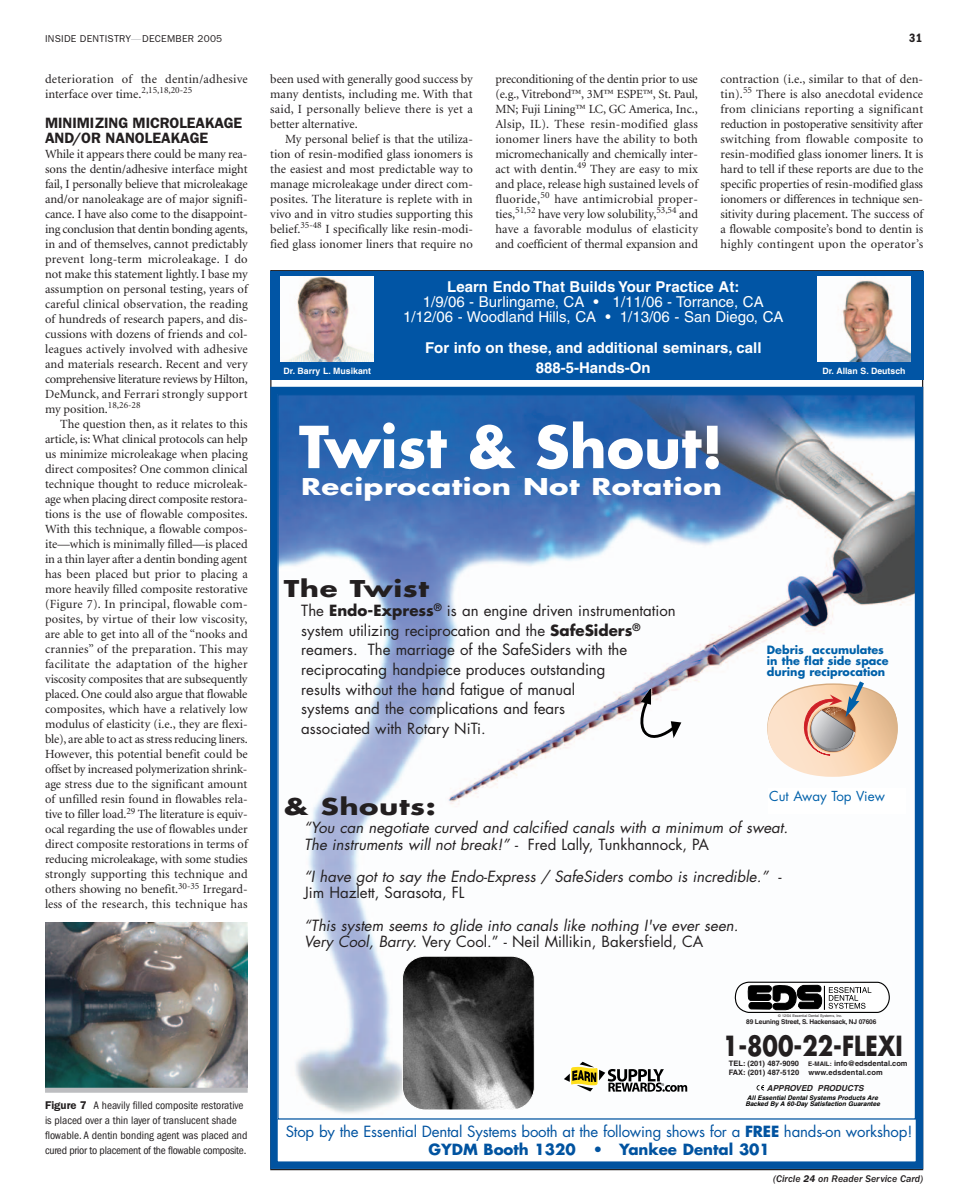
<style>
.page{position:relative;width:957px;height:1204px;background:#fff}
.page>*{position:absolute;margin:0;border:0;box-sizing:border-box;transform-origin:0 0}
.t1{font:56.25px "Futura Bold+YCDFPC";color:#fff}
.t2{font:27px "Futura Bold+YCDFPC";color:#231f20;scale:.83 1}
.t3{font:22.5px "Futura Bold+YCDFPC";color:#fff;scale:1.3 1}
.t4{font:22.5px "Futura Bold+YCDFPC";letter-spacing:.02em;color:#231f20;scale:1.3 1}
.t5{font:15px/19.8px "Futura Book+EUBGOO";color:#231f20}
.t6{font:15px/16.2px "Futura Book Oblique+UOQZUF";color:#231f20}
.t7{font:15px "Helvetica Bold+ZEMBHO";color:#fff}
.t8{font:15px/15px "Helvetica+TSVJID";color:#fff;text-align:center}
.t9{font:15px "Futura Book+EUBGOO";letter-spacing:-.01em;color:#0153a0}
.t10{font:600 15px/15px "Franklin Gothic";letter-spacing:-.005em;color:#231f20}
.t11{font:15px "Futura Bold+YCDFPC";color:#0153a0}
.t12{font:13.38px "Futura Book+EUBGOO";color:#0161aa}
.t13{font:12.5px/15px "Minion";letter-spacing:.005em;color:#231f20;text-align:justify}
.t14{font:600 condensed 12.5px "Franklin Gothic";color:#231f20}
.t15{font:condensed 11.25px/15px "Franklin Gothic";color:#231f20}
.t16{font:11.12px/11.1px "Futura Bold+YCDFPC";color:#0161aa}
.t17{font:italic 500 10px "Franklin Gothic";color:#231f20}
.t18{font:10px "Franklin Gothic";letter-spacing:.025em;color:#231f20}
.t19{font:8.75px "Helvetica Bold+ZEMBHO";color:#fff}
.t20{font:8.25px "Helvetica Bold Oblique+TUYYTJ";color:#231f20}
.t21{font:7.5px/9px "Helvetica Bold+ZEMBHO";color:#231f20}
.t22{font:6.62px "Helvetica Bold+ZEMBHO";letter-spacing:-.03em;color:#231f20}
.t23{font:6.38px/6.4px "Helvetica Bold Oblique+TUYYTJ";color:#000}
.t24{font:3.62px "Helvetica+TSVJID";color:#231f20}
.s1{color:#bcbdc0}
.s2{font-family:"Futura Bold+YCDFPC"}
.s3{font-family:"Futura Book+EUBGOO"}
.s4{font-family:"Futura Book Oblique+UOQZUF"}
.s5{font-weight:600;font-stretch:normal}
.s6{font-size:6.25px}
.s7{font-weight:600}
</style>
<div class="page">
<img style="left:45px;top:922px;width:203px;height:166px">
<div style="left:45px;top:1088px;width:203px;height:5px;background:#bcbdc0"></div>
<div style="left:270px;top:387px;width:652px;height:782px;border:8px solid #0153a0"></div>
<img style="left:279px;top:396px;width:634px;height:718px">
<svg style="left:756px;top:1085px;width:8px;height:5px"></svg>
<svg style="left:734px;top:981px;width:157px;height:32px"></svg>
<svg style="left:402px;top:956px;width:132px;height:154px;background:#545454"></svg>
<div style="left:270px;top:271px;width:652px;height:108px;background:#0155a5"></div>
<svg style="left:563px;top:1062px;width:124px;height:30px"></svg>
<img style="left:280px;top:276px;width:93px;height:86px">
<img style="left:817px;top:276px;width:93px;height:86px">
<img style="left:767px;top:685px;width:130px;height:92px;border-radius:50%">
<div style="left:767px;top:788px;width:137px;height:26px;background:#fff"></div>
<svg style="left:803px;top:676px;width:64px;height:80px;background:#d3b5a4"></svg>
<svg style="left:635px;top:689px;width:46px;height:50px"></svg>
<p class="t18" style="left:45px;top:35px;width:179px">INSIDE DENTISTRY<span class="s1">—</span>DECEMBER 2005</p>
<p class="t14" style="left:908px;top:34px;width:15px">31</p>
<p class="t13" style="left:45px;top:72px;width:204px">deterioration of the dentin/adhesive interface over time.<sup>2,15,18,20-25</sup></p>
<p class="t10" style="left:45px;top:116px;width:199px">MINIMIZING MICROLEAKAGE<br>AND/OR NANOLEAKAGE</p>
<p class="t13" style="left:45px;top:147px;width:204px">While it appears there could be many rea&shy;sons the dentin/adhesive interface might fail, I personally believe that microleakage and/or nanoleakage are of major signifi&shy;cance. I have also come to the disappoint&shy;ing conclusion that dentin bonding agents, in and of themselves, cannot predictably prevent long-term microleakage. I do not make this statement lightly. I base my assumption on personal testing, years of careful clinical observation, the reading of hundreds of research papers, and dis&shy;cussions with dozens of friends and col&shy;leagues actively involved with adhesive and materials research. Recent and very comprehensive literature reviews by Hilton, DeMunck, and Ferrari strongly support my position.<sup>18,26-28</sup></p>
<p class="t13" style="left:45px;top:417px;width:204px;text-indent:15px">The question then, as it relates to this article, is: What clinical protocols can help us minimize microleakage when placing direct composites? One common clinical technique thought to reduce microleak&shy;age when placing direct composite restora&shy;tions is the use of flowable composites.<br>With this technique, a flowable compos&shy;ite—which is minimally filled—is placed in a thin layer after a dentin bonding agent has been placed but prior to placing a more heavily filled composite restorative (Figure 7). In principal, flowable com&shy;posites, by virtue of their low viscosity, are able to get into all of the “nooks and crannies” of the preparation. This may facilitate the adaptation of the higher viscosity composites that are subsequently placed. One could also argue that flowable composites, which have a relatively low modulus of elasticity (i.e., they are flexi&shy;ble), are able to act as stress reducing liners.<br>However, this potential benefit could be offset by increased polymerization shrink&shy;age stress due to the significant amount of unfilled resin found in flowables rela&shy;tive to filler load.<sup>29</sup> The literature is equiv&shy;ocal regarding the use of flowables under direct composite restorations in terms of reducing microleakage, with some studies strongly supporting this technique and others showing no benefit.<sup>30-35</sup> Irregard&shy;less of the research, this technique has</p>
<p class="t13" style="left:270px;top:72px;width:204px">been used with generally good success by many dentists, including me. With that said, I personally believe there is yet a better alternative.</p>
<p class="t13" style="left:270px;top:132px;width:204px;text-indent:15px">My personal belief is that the utiliza&shy;tion of resin-modified glass ionomers is the easiest and most predictable way to manage microleakage under direct com&shy;posites. The literature is replete with in vivo and in vitro studies supporting this belief.<sup>35-48</sup> I specifically like resin-modi&shy;fied glass ionomer liners that require no</p>
<p class="t13" style="left:495px;top:72px;width:204px">preconditioning of the dentin prior to use (e.g., Vitrebond™, 3M™ ESPE™, St. Paul, MN; Fuji Lining™ LC, GC America, Inc., Alsip, IL). These resin-modified glass ionomer liners have the ability to both micromechanically and chemically inter&shy;act with dentin.<sup>49</sup> They are easy to mix and place, release high sustained levels of fluoride,<sup>50</sup> have antimicrobial proper&shy;ties,<sup>51,52</sup> have very low solubility,<sup>53,54</sup> and have a favorable modulus of elasticity and coefficient of thermal expansion and</p>
<p class="t13" style="left:720px;top:72px;width:204px">contraction (i.e., similar to that of den&shy;tin).<sup>55</sup> There is also anecdotal evidence from clinicians reporting a significant reduction in postoperative sensitivity after switching from flowable composite to resin-modified glass ionomer liners. It is hard to tell if these reports are due to the specific properties of resin-modified glass ionomers or differences in technique sen&shy;sitivity during placement. The success of a flowable composite’s bond to dentin is highly contingent upon the operator’s</p>
<p class="t7" style="left:447px;top:280px;width:293px">Learn Endo That Builds Your Practice At:</p>
<p class="t8" style="left:403px;top:296px;width:382px">1/9/06 - Burlingame, CA • 1/11/06 - Torrance, CA<br>1/12/06 - Woodland Hills, CA • 1/13/06 - San Diego, CA</p>
<p class="t7" style="left:425px;top:342px;width:338px">For info on these, and additional seminars, call</p>
<p class="t19" style="left:283px;top:368px;width:89px">Dr. Barry L. Musikant</p>
<p class="t7" style="left:535px;top:362px;width:116px">888-5-Hands-On</p>
<p class="t19" style="left:822px;top:368px;width:85px">Dr. Allan S. Deutsch</p>
<h1 class="t1" style="left:299px;top:421px;width:425px">Twist &amp; Shout!</h1>
<h3 class="t3" style="left:301px;top:476px;width:325px">Reciprocation Not Rotation</h3>
<h3 class="t4" style="left:283px;top:578px;width:113px">The Twist</h3>
<p class="t5" style="left:301px;top:602px;width:376px">The <span class="s2">Endo-Express</span><sup>®</sup> is an engine driven instrumentation system utilizing reciprocation and the <span class="s2">SafeSiders</span><sup>® </sup>reamers. The marriage of the SafeSiders with the reciprocating handpiece produces outstanding<br>results without the hand fatigue of manual<br>systems and the complications and fears<br>associated with Rotary NiTi.</p>
<h3 class="t4" style="left:283px;top:796px;width:119px">&amp; Shouts:</h3>
<p class="t16" style="left:766px;top:645px;width:123px">Debris accumulates in the flat side space during reciprocation</p>
<p class="t12" style="left:769px;top:789px;width:117px">Cut Away Top View</p>
<p class="t6" style="left:304px;top:821px;width:485px">“You can negotiate curved and calcified canals with a minimum of sweat.<br>The instruments will not break!” - <span class="s3">Fred Lally, Tunkhannock, PA</span></p>
<p class="t6" style="left:304px;top:870px;width:479px">“I have got to say the Endo-Express / SafeSiders combo is incredible.” <span class="s3">-</span></p>
<p class="t5" style="left:304px;top:884px;width:162px">Jim Hazlett, Sarasota, FL</p>
<p class="t6" style="left:304px;top:918px;width:435px">“This system seems to glide into canals like nothing I've ever seen.</p>
<p class="t5" style="left:304px;top:933px;width:401px"><span class="s4">Very Cool, Barry.</span> Very Cool.” - Neil Millikin, Bakersfield, CA</p>
<p class="t15" style="left:45px;top:1098px;width:204px"><span class="s5">Figure 7</span> A heavily filled composite restorative is placed over a thin layer of translucent shade flowable. A dentin bonding agent was placed and cured prior to placement of the flowable composite.</p>
<p class="t24" style="left:778px;top:1014px;width:65px">© 12/04 Essential Dental Systems, Inc.</p>
<p class="t22" style="left:746px;top:1019px;width:132px">89 Leuning Street, S. Hackensack, NJ 07606</p>
<h2 class="t2" style="left:722px;top:1033px;width:218px">1-800-22-FLEXI</h2>
<p class="t21" style="left:728px;top:1060px;width:180px">TEL: (201) 487-9090 <span class="s6">E-MAIL:</span> info@edsdental.com<br>FAX: (201) 487-5120 www.edsdental.com</p>
<p class="t20" style="left:766px;top:1084px;width:98px">APPROVED PRODUCTS</p>
<p class="t23" style="left:745px;top:1095px;width:136px">All Essential Dental Systems Products Are<br>Backed By A 60-Day Satisfaction Guarantee</p>
<p class="t9" style="left:286px;top:1124px;width:628px">Stop by the Essential Dental Systems booth at the following shows for a <span class="s2">FREE</span> hands-on workshop!</p>
<p class="t11" style="left:428px;top:1142px;width:343px">GYDM Booth 1320 • Yankee Dental 301</p>
<p class="t17" style="left:772px;top:1175px;width:152px">(Circle <span class="s7">24</span> on Reader Service Card)</p>
</div>
